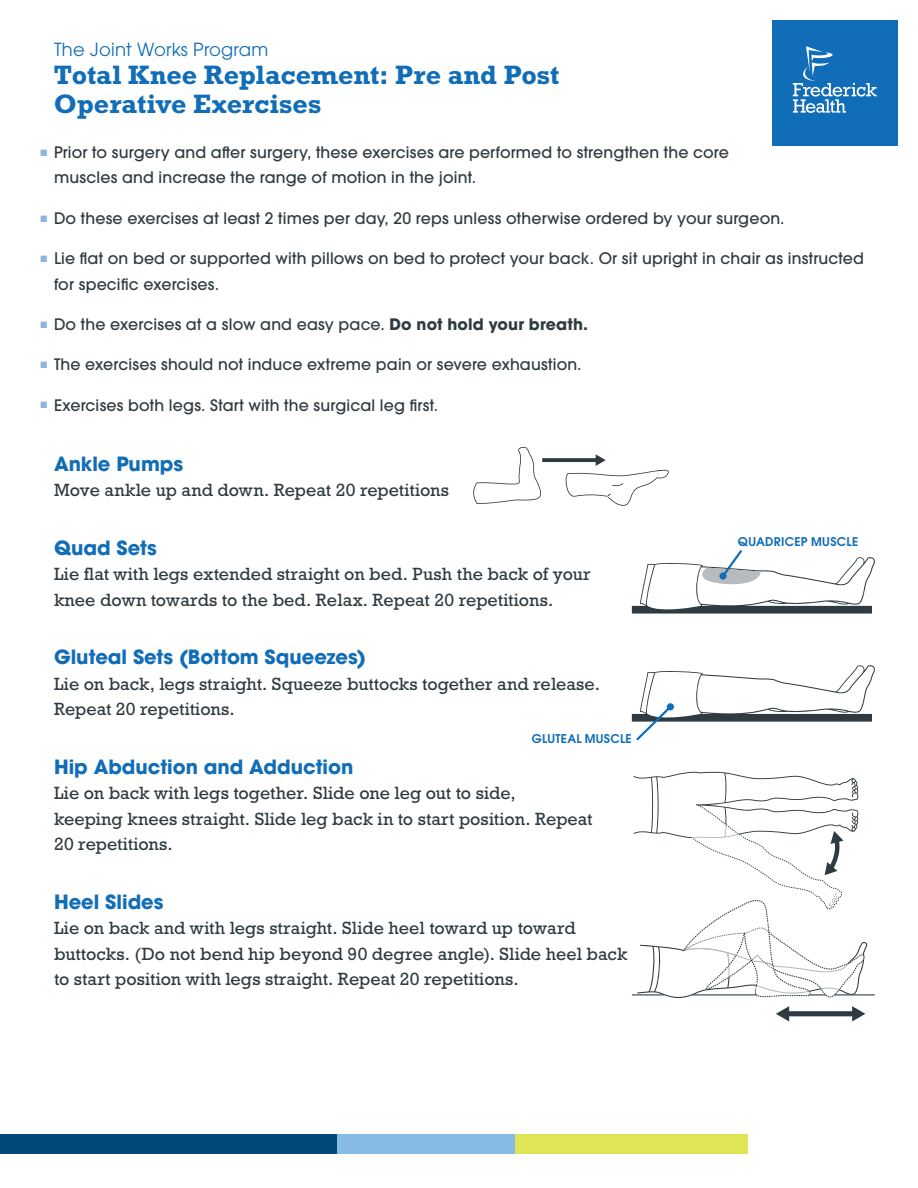
<style>
.page{position:relative;width:918px;height:1188px;background:#fff}
.page>*{position:absolute;margin:0;border:0;box-sizing:border-box;transform-origin:0 0}
.t1{font:700 27px/28.5px "Rockwell Std";letter-spacing:-.005em;color:#116db7}
.t2{font:700 19.5px "ITC Avant Garde Std";color:#116db7}
.t3{font:18px/25.5px "Rockwell Std";color:#2f3b41}
.t4{font:18px "ITC Avant Garde Std";letter-spacing:.01em;color:#116db7}
.t5{font:500 15.75px/25.5px "ITC Avant Garde Std";letter-spacing:.01em;color:#2f3b41}
.t6{font:600 12px "ITC Avant Garde Std";letter-spacing:.02em;color:#116db7}
.s1{font-family:"Impact";font-weight:400;font-size:13.5px;color:#8bb6e1}
.s2{font-weight:700}
</style>
<div class="page">
<div style="left:772px;top:20px;width:126px;height:126px;background:#116db7"></div>
<svg style="left:793px;top:46px;width:84px;height:67px"></svg>
<div style="left:0;top:1134px;width:337px;height:20px;background:#00497b"></div>
<div style="left:515px;top:1134px;width:233px;height:20px;background:#e0e457"></div>
<div style="left:337px;top:1134px;width:178px;height:20px;background:#85bbe5"></div>
<svg style="left:776px;top:1006px;width:89px;height:16px"></svg>
<svg style="left:632px;top:771px;width:243px;height:227px"></svg>
<svg style="left:632px;top:665px;width:243px;height:76px"></svg>
<div style="left:667px;top:703px;width:7px;height:7px;background:#116db7;border-radius:50%"></div>
<svg style="left:632px;top:550px;width:243px;height:64px"></svg>
<div style="left:719px;top:572px;width:8px;height:8px;background:#116db7;border-radius:50%"></div>
<svg style="left:473px;top:447px;width:196px;height:59px"></svg>
<p class="t4" style="left:54px;top:38px;width:216px">The Joint Works Program</p>
<h1 class="t1" style="left:54px;top:60px;width:507px">Total Knee Replacement: Pre and Post<br>Operative Exercises</h1>
<p class="t5" style="left:54px;top:139px;width:676px;text-indent:-14px"><span class="s1">■</span> Prior to surgery and after surgery, these exercises are performed to strengthen the core muscles and increase the range of motion in the joint.</p>
<p class="t5" style="left:40px;top:205px;width:746px"><span class="s1">■</span> Do these exercises at least 2 times per day, 20 reps unless otherwise ordered by your surgeon.</p>
<p class="t5" style="left:54px;top:245px;width:811px;text-indent:-14px"><span class="s1">■</span> Lie flat on bed or supported with pillows on bed to protect your back. Or sit upright in chair as instructed for specific exercises.</p>
<p class="t5" style="left:40px;top:311px;width:550px"><span class="s1">■</span> Do the exercises at a slow and easy pace. <span class="s2">Do not hold your breath.</span></p>
<p class="t5" style="left:40px;top:352px;width:543px"><span class="s1">■</span> The exercises should not induce extreme pain or severe exhaustion.</p>
<p class="t5" style="left:40px;top:392px;width:400px"><span class="s1">■</span> Exercises both legs. Start with the surgical leg first.</p>
<p class="t2" style="left:54px;top:450px;width:131px">Ankle Pumps</p>
<p class="t3" style="left:54px;top:477px;width:397px">Move ankle up and down. Repeat 20 repetitions</p>
<p class="t2" style="left:54px;top:534px;width:104px">Quad Sets</p>
<p class="t3" style="left:54px;top:561px;width:538px">Lie flat with legs extended straight on bed. Push the back of your knee down towards to the bed. Relax. Repeat 20 repetitions.</p>
<p class="t2" style="left:54px;top:644px;width:313px">Gluteal Sets (Bottom Squeezes)</p>
<p class="t3" style="left:54px;top:671px;width:548px">Lie on back, legs straight. Squeeze buttocks together and release.<br>Repeat 20 repetitions.</p>
<p class="t6" style="left:532px;top:731px;width:102px">GLUTEAL MUSCLE</p>
<p class="t2" style="left:54px;top:753px;width:301px">Hip Abduction and Adduction</p>
<p class="t3" style="left:54px;top:780px;width:540px">Lie on back with legs together. Slide one leg out to side,<br>keeping knees straight. Slide leg back in to start position. Repeat<br>20 repetitions.</p>
<p class="t2" style="left:54px;top:888px;width:111px">Heel Slides</p>
<p class="t3" style="left:54px;top:915px;width:575px">Lie on back and with legs straight. Slide heel toward up toward buttocks. (Do not bend hip beyond 90 degree angle). Slide heel back to start position with legs straight. Repeat 20 repetitions.</p>
<p class="t6" style="left:738px;top:533px;width:122px">QUADRICEP MUSCLE</p>
</div>
